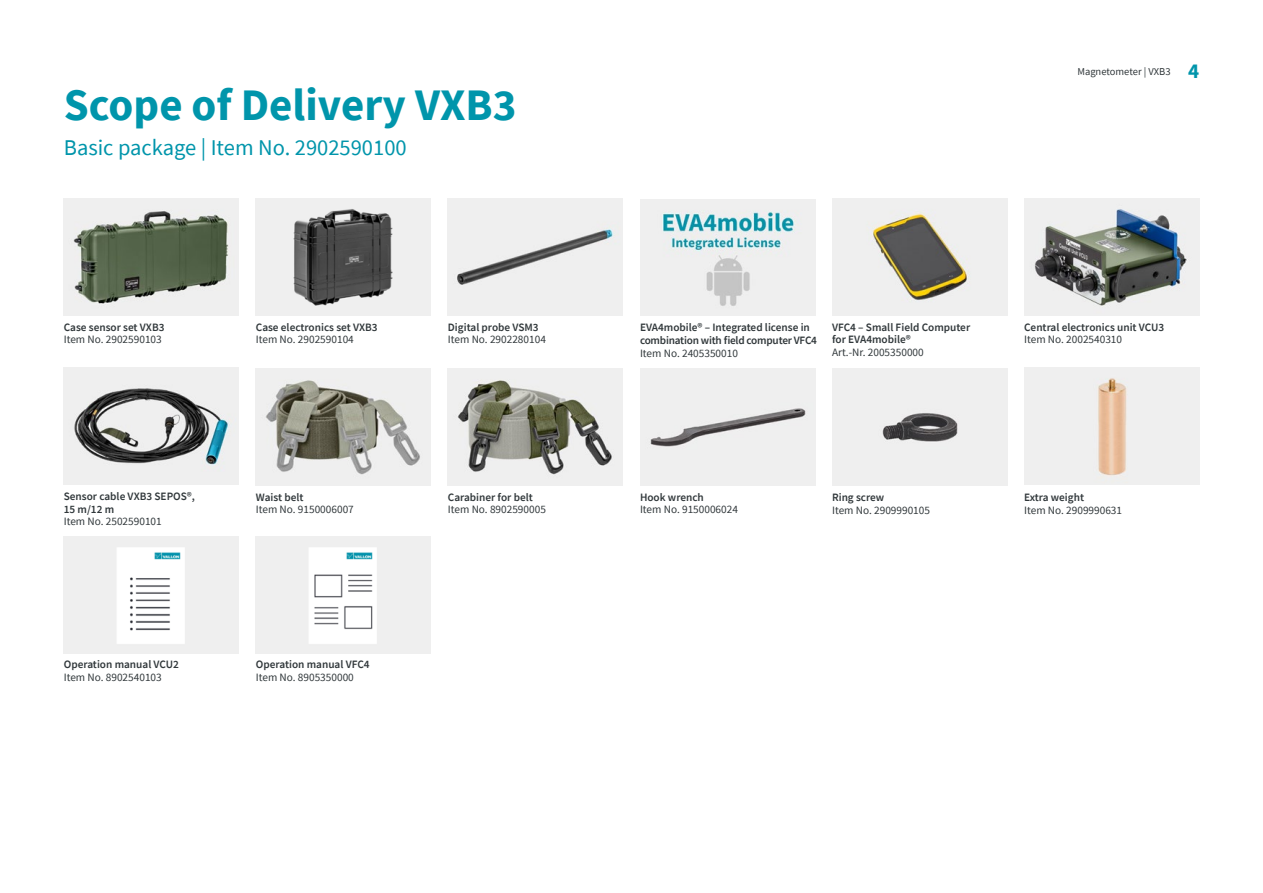
<style>
.page{position:relative;width:1263px;height:893px;background:#fff}
.page>*{position:absolute;margin:0;border:0;box-sizing:border-box;transform-origin:0 0}
.t1{font:700 45px "Source Sans Pro";color:#0095ab}
.t2{font:22.5px "Source Sans Pro";color:#0095ab}
.t3{font:700 21px "Source Sans Pro";color:#0095ab}
.t4{font:600 11.25px/12.8px "Source Sans Pro";color:#30373a}
.t5{font:11.25px "Source Sans Pro";color:#30373a}
.t6{font:600 11.25px/12.8px "Source Sans Pro";letter-spacing:-.02em;color:#30373a}
.t7{font:10.5px "Source Sans Pro";color:#30373a}
</style>
<div class="page">
<img style="left:256px;top:369px;width:175px;height:116px">
<img style="left:448px;top:369px;width:175px;height:116px">
<img style="left:1024px;top:368px;width:175px;height:116px">
<img style="left:640px;top:369px;width:175px;height:116px">
<img style="left:832px;top:369px;width:175px;height:117px">
<img style="left:448px;top:199px;width:175px;height:116px">
<img style="left:64px;top:199px;width:175px;height:116px">
<img style="left:256px;top:199px;width:175px;height:116px">
<img style="left:1024px;top:199px;width:175px;height:116px">
<img style="left:64px;top:368px;width:175px;height:116px">
<img style="left:64px;top:537px;width:175px;height:117px">
<img style="left:256px;top:537px;width:175px;height:117px">
<img style="left:640px;top:199px;width:175px;height:117px">
<img style="left:832px;top:199px;width:175px;height:116px">
<h1 class="t1" style="left:64px;top:74px;width:454px">Scope of Delivery VXB3</h1>
<h2 class="t2" style="left:64px;top:133px;width:344px">Basic package | Item No. 2902590100</h2>
<p class="t4" style="left:64px;top:320px;width:102px">Case sensor set VXB3</p>
<p class="t5" style="left:64px;top:332px;width:99px">Item No. 2902590103</p>
<p class="t4" style="left:256px;top:320px;width:123px">Case electronics set VXB3</p>
<p class="t5" style="left:256px;top:332px;width:99px">Item No. 2902590104</p>
<p class="t4" style="left:448px;top:320px;width:92px">Digital probe VSM3</p>
<p class="t5" style="left:448px;top:332px;width:99px">Item No. 2902280104</p>
<p class="t4" style="left:64px;top:490px;width:133px">Sensor cable VXB3 SEPOS ,R<br>15 m/12 m</p>
<p class="t5" style="left:64px;top:514px;width:99px">Item No. 2502590101</p>
<p class="t4" style="left:256px;top:490px;width:49px">Waist belt</p>
<p class="t5" style="left:256px;top:502px;width:99px">Item No. 9150006007</p>
<p class="t4" style="left:448px;top:490px;width:86px">Carabiner for belt</p>
<p class="t5" style="left:448px;top:502px;width:99px">Item No. 8902590005</p>
<p class="t4" style="left:64px;top:658px;width:117px">Operation manual VCU2</p>
<p class="t5" style="left:64px;top:670px;width:99px">Item No. 8902540103</p>
<p class="t4" style="left:256px;top:658px;width:115px">Operation manual VFC4</p>
<p class="t5" style="left:256px;top:670px;width:99px">Item No. 8905350000</p>
<p class="t7" style="left:1077px;top:65px;width:95px">Magnetometer | VXB3</p>
<h3 class="t3" style="left:1188px;top:56px;width:13px">4</h3>
<p class="t6" style="left:640px;top:321px;width:179px">EVA4mobile® – Integrated license in combination with field computer VFC4</p>
<p class="t5" style="left:640px;top:346px;width:99px">Item No. 2405350010</p>
<p class="t4" style="left:832px;top:320px;width:140px">VFC4 – Small Field Computer for EVA4mobileR</p>
<p class="t5" style="left:832px;top:345px;width:93px">Art.-Nr. 2005350000</p>
<p class="t4" style="left:640px;top:490px;width:65px">Hook wrench</p>
<p class="t5" style="left:640px;top:502px;width:99px">Item No. 9150006024</p>
<p class="t4" style="left:832px;top:491px;width:54px">Ring screw</p>
<p class="t5" style="left:832px;top:503px;width:99px">Item No. 2909990105</p>
<p class="t4" style="left:1024px;top:320px;width:142px">Central electronics unit VCU3</p>
<p class="t5" style="left:1024px;top:332px;width:99px">Item No. 2002540310</p>
<p class="t4" style="left:1024px;top:491px;width:61px">Extra weight</p>
<p class="t5" style="left:1024px;top:503px;width:99px">Item No. 2909990631</p>
</div>
